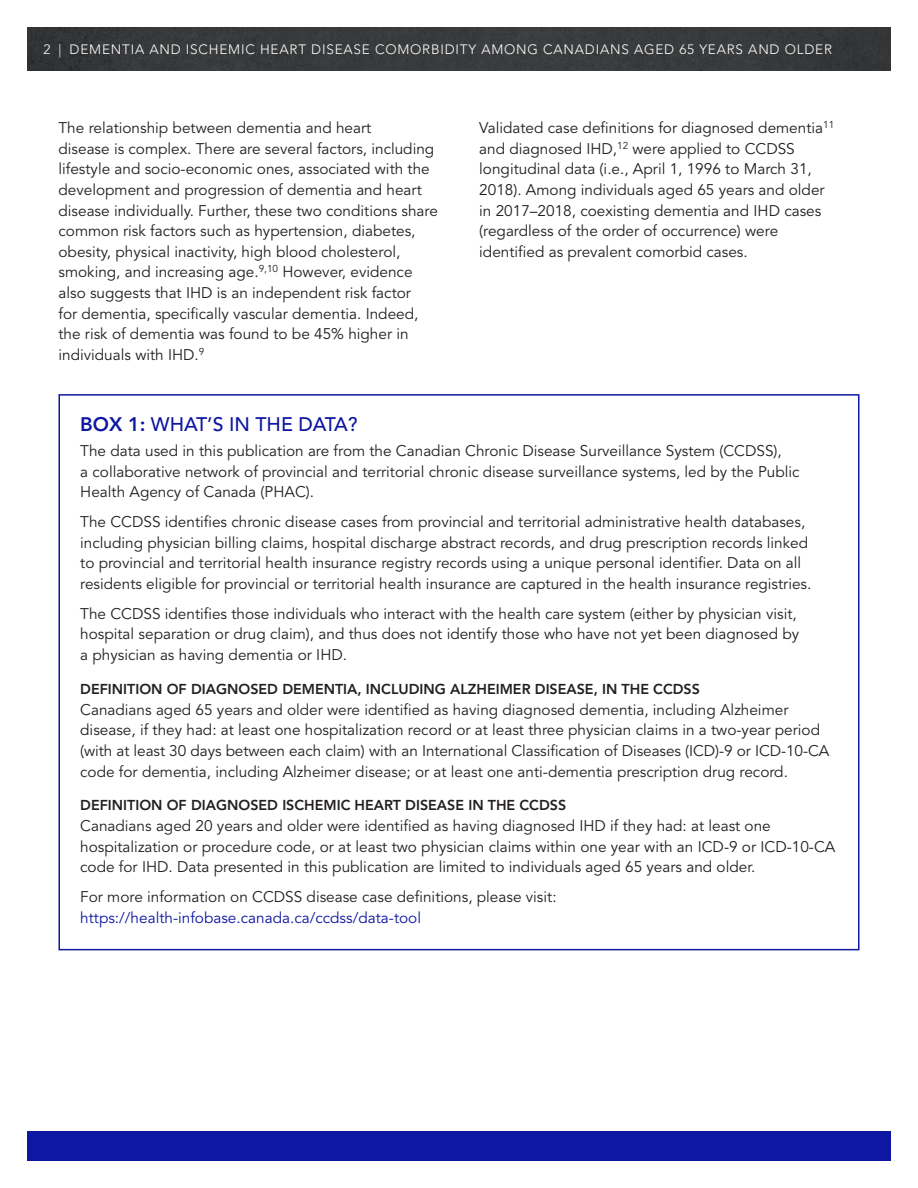
<style>
.page{position:relative;width:918px;height:1188px;background:#fff}
.page>*{position:absolute;margin:0;border:0;box-sizing:border-box;transform-origin:0 0}
.Heading_1{font:500 19.5px "Avenir LT Std";color:#0d17a1}
.BODY{font:15.3px/20.7px "Avenir LT Std";color:#231f20}
.Heading_3{font:800 14.25px "Avenir LT Std";color:#231f20}
.t1{font:300 13.5px "Avenir LT Std";letter-spacing:.06em;color:#fff}
.s1{font-weight:800}
.s2{color:#0d17a1}
</style>
<div class="page">
<div style="left:27px;top:27px;width:864px;height:44px;background:#38393b"></div>
<div style="left:27px;top:1131px;width:864px;height:30px;background:#0d17a1"></div>
<p class="t1" style="left:43px;top:41px;width:790px">2 | DEMENTIA AND ISCHEMIC HEART DISEASE COMORBIDITY AMONG CANADIANS AGED 65 YEARS AND OLDER</p>
<p class="BODY" style="left:58px;top:118px;width:381px">The relationship between dementia and heart<br>disease is complex. There are several factors, including lifestyle and socio-economic ones, associated with the development and progression of dementia and heart disease individually. Further, these two conditions share common risk factors such as hypertension, diabetes, obesity, physical inactivity, high blood cholesterol, smoking, and increasing age.<sup>9,10</sup> However, evidence also suggests that IHD is an independent risk factor<br>for dementia, specifically vascular dementia. Indeed, the risk of dementia was found to be 45% higher in individuals with IHD.<sup>9</sup></p>
<p class="BODY" style="left:479px;top:118px;width:357px">Validated case definitions for diagnosed dementia<sup>11 </sup>and diagnosed IHD,<sup>12</sup> were applied to CCDSS longitudinal data (i.e., April 1, 1996 to March 31, 2018). Among individuals aged 65 years and older in 2017–2018, coexisting dementia and IHD cases (regardless of the order of occurrence) were identified as prevalent comorbid cases.</p>
<p class="Heading_1" style="left:80px;top:413px;width:279px"><span class="s1">BOX 1:</span> WHAT’S IN THE DATA?</p>
<p class="BODY" style="left:80px;top:441px;width:721px">The data used in this publication are from the Canadian Chronic Disease Surveillance System (CCDSS),<br>a collaborative network of provincial and territorial chronic disease surveillance systems, led by the Public<br>Health Agency of Canada (PHAC).</p>
<p class="BODY" style="left:80px;top:512px;width:733px">The CCDSS identifies chronic disease cases from provincial and territorial administrative health databases, including physician billing claims, hospital discharge abstract records, and drug prescription records linked to provincial and territorial health insurance registry records using a unique personal identifier. Data on all residents eligible for provincial or territorial health insurance are captured in the health insurance registries.</p>
<p class="BODY" style="left:80px;top:604px;width:720px">The CCDSS identifies those individuals who interact with the health care system (either by physician visit, hospital separation or drug claim), and thus does not identify those who have not yet been diagnosed by a physician as having dementia or IHD.</p>
<p class="Heading_3" style="left:80px;top:681px;width:621px">DEFINITION OF DIAGNOSED DEMENTIA, INCLUDING ALZHEIMER DISEASE, IN THE CCDSS</p>
<p class="BODY" style="left:80px;top:699px;width:751px">Canadians aged 65 years and older were identified as having diagnosed dementia, including Alzheimer disease, if they had: at least one hospitalization record or at least three physician claims in a two-year period (with at least 30 days between each claim) with an International Classification of Diseases (ICD)-9 or ICD-10-CA code for dementia, including Alzheimer disease; or at least one anti-dementia prescription drug record.</p>
<p class="Heading_3" style="left:80px;top:797px;width:488px">DEFINITION OF DIAGNOSED ISCHEMIC HEART DISEASE IN THE CCDSS</p>
<p class="BODY" style="left:80px;top:816px;width:757px">Canadians aged 20 years and older were identified as having diagnosed IHD if they had: at least one hospitalization or procedure code, or at least two physician claims within one year with an ICD-9 or ICD-10-CA code for IHD. Data presented in this publication are limited to individuals aged 65 years and older.</p>
<p class="BODY" style="left:80px;top:887px;width:478px">For more information on CCDSS disease case definitions, please visit: <span class="s2">https://health-infobase.canada.ca/ccdss/data-tool</span></p>
</div>
